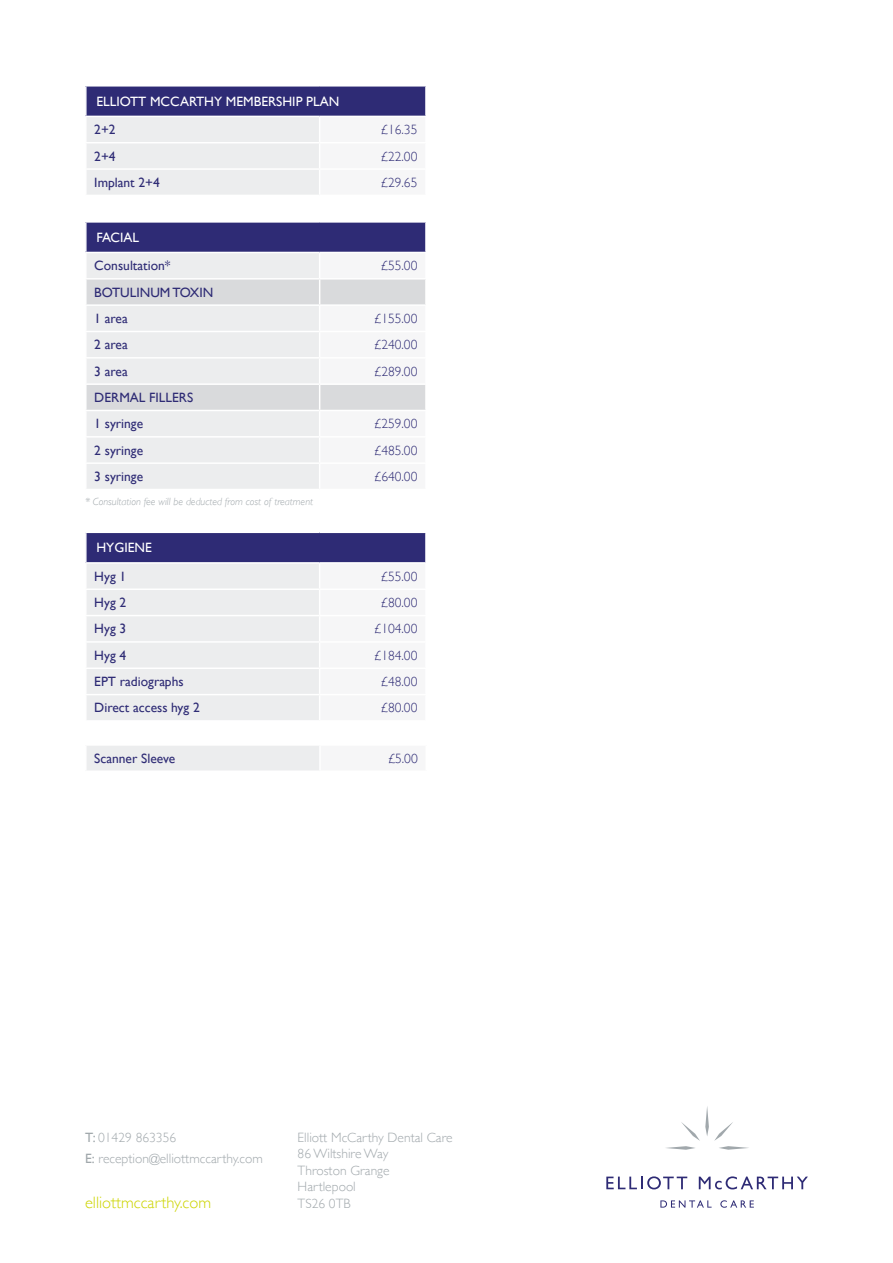
<style>
.page{position:relative;width:893px;height:1263px;background:#fff}
.page>*{position:absolute;margin:0;border:0;box-sizing:border-box;transform-origin:0 0}
.t1{font:300 16.5px "Gill Sans";color:#ccd400}
.t2{font:13.5px/26.4px "Gill Sans";color:#2e2b75}
.t3{font:300 13.5px/16.5px "Gill Sans";color:#a1a8ac}
.t4{font:300 13.5px "Gill Sans";color:#2e2b75}
.t5{font:13.5px "Gill Sans";color:#fff}
.t6{font:italic 300 10.5px "Gill Sans";color:#a1a8ac}
.s1{font-weight:400}
</style>
<div class="page">
<svg style="left:606px;top:1176px;width:81px;height:13px"></svg>
<svg style="left:699px;top:1176px;width:109px;height:13px"></svg>
<svg style="left:660px;top:1200px;width:52px;height:7px"></svg>
<svg style="left:720px;top:1200px;width:34px;height:8px"></svg>
<svg style="left:666px;top:1106px;width:83px;height:44px"></svg>
<div style="left:86px;top:532px;width:340px;height:31px;background:#2e2b75"></div>
<hr style="left:85px;top:531px;width:235px;height:2px;background:#fff">
<hr style="left:85px;top:533px;width:2px;height:29px;background:#fff">
<hr style="left:320px;top:531px;width:107px;height:2px;background:#fff">
<hr style="left:425px;top:533px;width:2px;height:29px;background:#fff">
<hr style="left:85px;top:562px;width:235px;height:2px;background:#fff">
<hr style="left:320px;top:562px;width:107px;height:2px;background:#fff">
<div style="left:87px;top:564px;width:232px;height:156px;background:#ecedee"></div>
<div style="left:86px;top:745px;width:234px;height:26px;background:#ecedee"></div>
<div style="left:320px;top:745px;width:106px;height:26px;background:#f6f6f7"></div>
<hr style="left:85px;top:744px;width:235px;height:2px;background:#fff">
<hr style="left:85px;top:746px;width:2px;height:24px;background:#fff">
<hr style="left:320px;top:744px;width:107px;height:2px;background:#fff">
<hr style="left:319px;top:746px;width:2px;height:24px;background:#fff">
<hr style="left:85px;top:770px;width:235px;height:2px;background:#fff">
<hr style="left:320px;top:770px;width:107px;height:2px;background:#fff">
<div style="left:86px;top:222px;width:340px;height:30px;background:#2e2b75"></div>
<hr style="left:85px;top:221px;width:235px;height:2px;background:#fff">
<hr style="left:85px;top:223px;width:2px;height:29px;background:#fff">
<hr style="left:320px;top:221px;width:107px;height:2px;background:#fff">
<hr style="left:425px;top:223px;width:2px;height:29px;background:#fff">
<svg style="left:86px;top:252px;width:340px;height:237px"></svg>
<hr style="left:425px;top:464px;width:2px;height:25px;background:#fff">
<div style="left:86px;top:86px;width:340px;height:30px;background:#2e2b75"></div>
<hr style="left:85px;top:85px;width:235px;height:2px;background:#fff">
<hr style="left:85px;top:87px;width:2px;height:29px;background:#fff">
<hr style="left:320px;top:85px;width:107px;height:2px;background:#fff">
<hr style="left:425px;top:87px;width:2px;height:29px;background:#fff">
<div style="left:87px;top:116px;width:233px;height:79px;background:#ecedee"></div>
<p class="t5" style="left:96px;top:93px;width:244px">ELLIOTT MCCARTHY MEMBERSHIP PLAN</p>
<p class="t2" style="left:94px;top:116px;width:23px">2+2</p>
<p class="t4" style="left:381px;top:119px;width:38px">£16.35</p>
<p class="t2" style="left:94px;top:143px;width:23px">2+4</p>
<p class="t4" style="left:381px;top:145px;width:38px">£22.00</p>
<p class="t2" style="left:94px;top:169px;width:67px">Implant 2+4</p>
<p class="t4" style="left:381px;top:172px;width:38px">£29.65</p>
<p class="t5" style="left:96px;top:229px;width:44px">FACIAL</p>
<p class="t2" style="left:94px;top:252px;width:78px">Consultation*</p>
<p class="t4" style="left:381px;top:255px;width:38px">£55.00</p>
<p class="t2" style="left:94px;top:279px;width:121px">BOTULINUM TOXIN<br>1 area</p>
<p class="t4" style="left:374px;top:308px;width:45px">£155.00</p>
<p class="t2" style="left:94px;top:331px;width:35px">2 area</p>
<p class="t4" style="left:374px;top:334px;width:45px">£240.00</p>
<p class="t2" style="left:94px;top:358px;width:35px">3 area</p>
<p class="t4" style="left:374px;top:361px;width:45px">£289.00</p>
<p class="t2" style="left:94px;top:384px;width:100px">DERMAL FILLERS<br>1 syringe</p>
<p class="t4" style="left:374px;top:413px;width:45px">£259.00</p>
<p class="t2" style="left:94px;top:437px;width:50px">2 syringe</p>
<p class="t4" style="left:374px;top:440px;width:45px">£485.00</p>
<p class="t2" style="left:94px;top:463px;width:50px">3 syringe</p>
<p class="t4" style="left:374px;top:466px;width:45px">£640.00</p>
<p class="t6" style="left:85px;top:495px;width:230px">* Consultation fee will be deducted from cost of treatment</p>
<p class="t5" style="left:96px;top:540px;width:57px">HYGIENE</p>
<p class="t2" style="left:94px;top:563px;width:34px">Hyg 1</p>
<p class="t4" style="left:381px;top:566px;width:38px">£55.00</p>
<p class="t2" style="left:94px;top:589px;width:34px">Hyg 2</p>
<p class="t4" style="left:381px;top:592px;width:38px">£80.00</p>
<p class="t2" style="left:94px;top:615px;width:34px">Hyg 3</p>
<p class="t4" style="left:374px;top:618px;width:45px">£104.00</p>
<p class="t2" style="left:94px;top:642px;width:34px">Hyg 4</p>
<p class="t4" style="left:374px;top:645px;width:45px">£184.00</p>
<p class="t2" style="left:94px;top:668px;width:91px">EPT radiographs</p>
<p class="t4" style="left:381px;top:671px;width:38px">£48.00</p>
<p class="t2" style="left:94px;top:694px;width:107px">Direct access hyg 2</p>
<p class="t4" style="left:381px;top:697px;width:38px">£80.00</p>
<p class="t2" style="left:94px;top:745px;width:82px">Scanner Sleeve</p>
<p class="t4" style="left:388px;top:748px;width:32px">£5.00</p>
<p class="t3" style="left:85px;top:1126px;width:179px;line-height:21px"><span class="s1">T:</span> 01429 863356<br><span class="s1">E:</span> reception@elliottmccarthy.com</p>
<p class="t1" style="left:85px;top:1189px;width:128px">elliottmccarthy.com</p>
<p class="t3" style="left:298px;top:1128px;width:157px">Elliott McCarthy Dental Care<br>86 Wiltshire Way<br>Throston Grange<br>Hartlepool<br>TS26 0TB</p>
</div>
